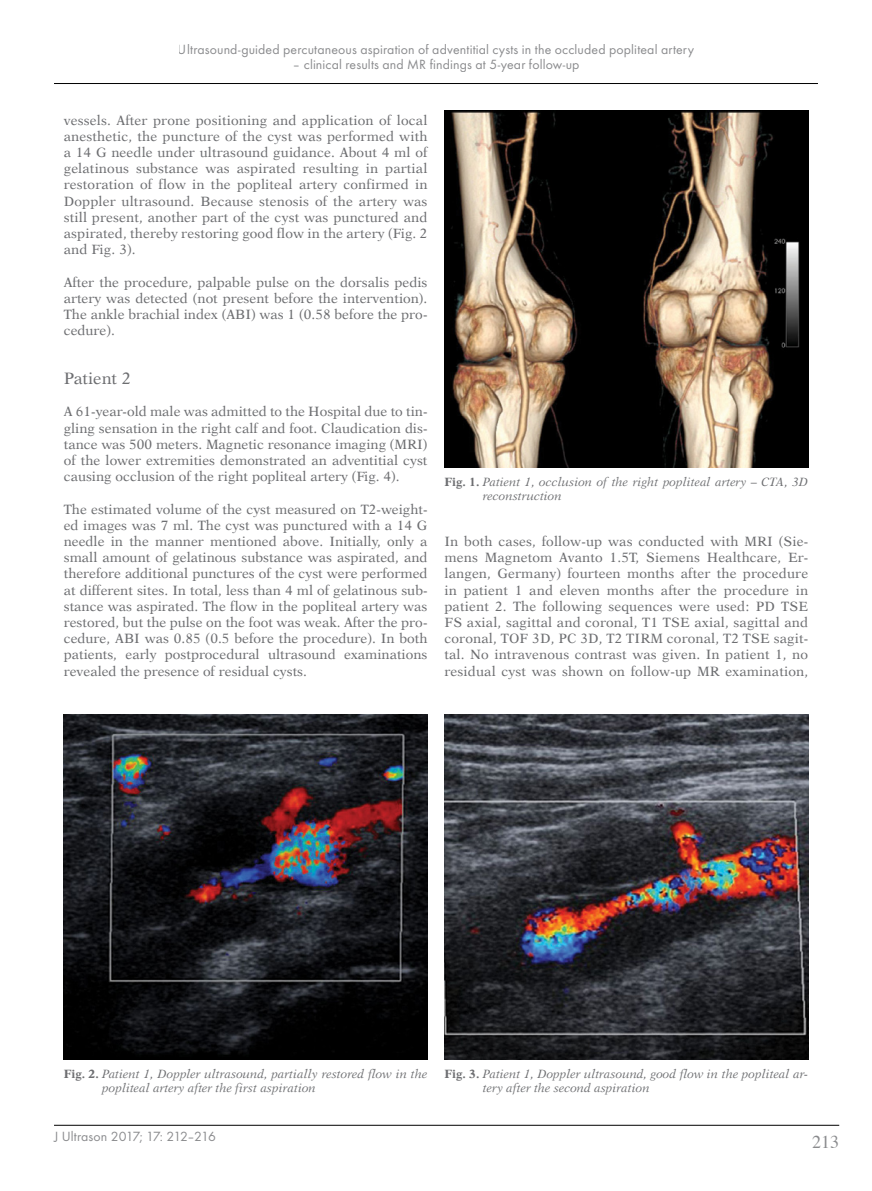
<style>
.page{position:relative;width:872px;height:1191px;background:#fff}
.page>*{position:absolute;margin:0;border:0;box-sizing:border-box;transform-origin:0 0}
.t1{font:18px "Times";color:#6d6e71}
._2st_Srodtytul_PL_An{font:16.5px "Dutch 823 EU Normal";color:#6d6e71}
.t2{font:13.8px "Futura TCE";letter-spacing:.01em;color:#6d6e71}
.t3{font:13.5px/16.2px "Dutch 823 EU Normal";color:#6d6e71;text-align:justify}
.t4{font:12px/14.4px "Dutch 823 EU Italic";color:#6d6e71}
.s1{font-family:"Dutch 823 EU Bold"}
</style>
<div class="page">
<hr style="left:54px;top:1125px;width:785px;height:1px;background:#000">
<hr style="left:54px;top:83px;width:764px;height:1px;background:#000">
<img style="left:444px;top:110px;width:364px;height:358px">
<img style="left:444px;top:714px;width:364px;height:346px">
<img style="left:64px;top:714px;width:363px;height:346px">
<p class="t2" style="left:178px;top:42px;width:517px">Ultrasound-guided percutaneous aspiration of adventitial cysts in the occluded popliteal artery</p>
<p class="t2" style="left:292px;top:56px;width:288px">– clinical results and MR findings at 5-year follow-up</p>
<p class="t3" style="left:64px;top:112px;width:365px">vessels. After prone positioning and application of local anesthetic, the puncture of the cyst was performed with a 14 G needle under ultrasound guidance. About 4 ml of gelatinous substance was aspirated resulting in partial restoration of flow in the popliteal artery confirmed in Doppler ultrasound. Because stenosis of the artery was still present, another part of the cyst was punctured and aspirated, thereby restoring good flow in the artery (Fig. 2 and Fig. 3).</p>
<p class="t3" style="left:64px;top:274px;width:365px">After the procedure, palpable pulse on the dorsalis pedis artery was detected (not present before the intervention).<br>The ankle brachial index (ABI) was 1 (0.58 before the pro&shy;cedure).</p>
<p class="_2st_Srodtytul_PL_An" style="left:64px;top:368px;width:69px">Patient 2</p>
<p class="t3" style="left:64px;top:404px;width:365px">A 61-year-old male was admitted to the Hospital due to tin&shy;gling sensation in the right calf and foot. Claudication dis&shy;tance was 500 meters. Magnetic resonance imaging (MRI) of the lower extremities demonstrated an adventitial cyst causing occlusion of the right popliteal artery (Fig. 4).</p>
<p class="t3" style="left:64px;top:501px;width:365px">The estimated volume of the cyst measured on T2-weight&shy;ed images was 7 ml. The cyst was punctured with a 14 G needle in the manner mentioned above. Initially, only a small amount of gelatinous substance was aspirated, and therefore additional punctures of the cyst were performed at different sites. In total, less than 4 ml of gelatinous sub&shy;stance was aspirated. The flow in the popliteal artery was restored, but the pulse on the foot was weak. After the pro&shy;cedure, ABI was 0.85 (0.5 before the procedure). In both patients, early postprocedural ultrasound examinations revealed the presence of residual cysts.</p>
<p class="t4" style="left:483px;top:474px;width:327px;text-indent:-38px"><span class="s1">Fig. 1.</span> Patient 1, occlusion of the right popliteal artery – CTA, 3D reconstruction</p>
<p class="t3" style="left:444px;top:533px;width:365px">In both cases, follow-up was conducted with MRI (Sie&shy;mens Magnetom Avanto 1.5T, Siemens Healthcare, Er&shy;langen, Germany) fourteen months after the procedure in patient 1 and eleven months after the procedure in patient 2. The following sequences were used: PD TSE FS axial, sagittal and coronal, T1 TSE axial, sagittal and coronal, TOF 3D, PC 3D, T2 TIRM coronal, T2 TSE sagit&shy;tal. No intravenous contrast was given. In patient 1, no residual cyst was shown on follow-up MR examination,</p>
<p class="t4" style="left:102px;top:1066px;width:327px;text-indent:-38px"><span class="s1">Fig. 2.</span> Patient 1, Doppler ultrasound, partially restored flow in the popliteal artery after the first aspiration</p>
<p class="t2" style="left:54px;top:1128px;width:163px">J Ultrason 2017; 17: 212–216</p>
<p class="t4" style="left:483px;top:1066px;width:327px;text-indent:-38px"><span class="s1">Fig. 3.</span> Patient 1, Doppler ultrasound, good flow in the popliteal ar&shy;tery after the second aspiration</p>
<h1 class="t1" style="left:812px;top:1125px;width:28px">213</h1>
</div>
